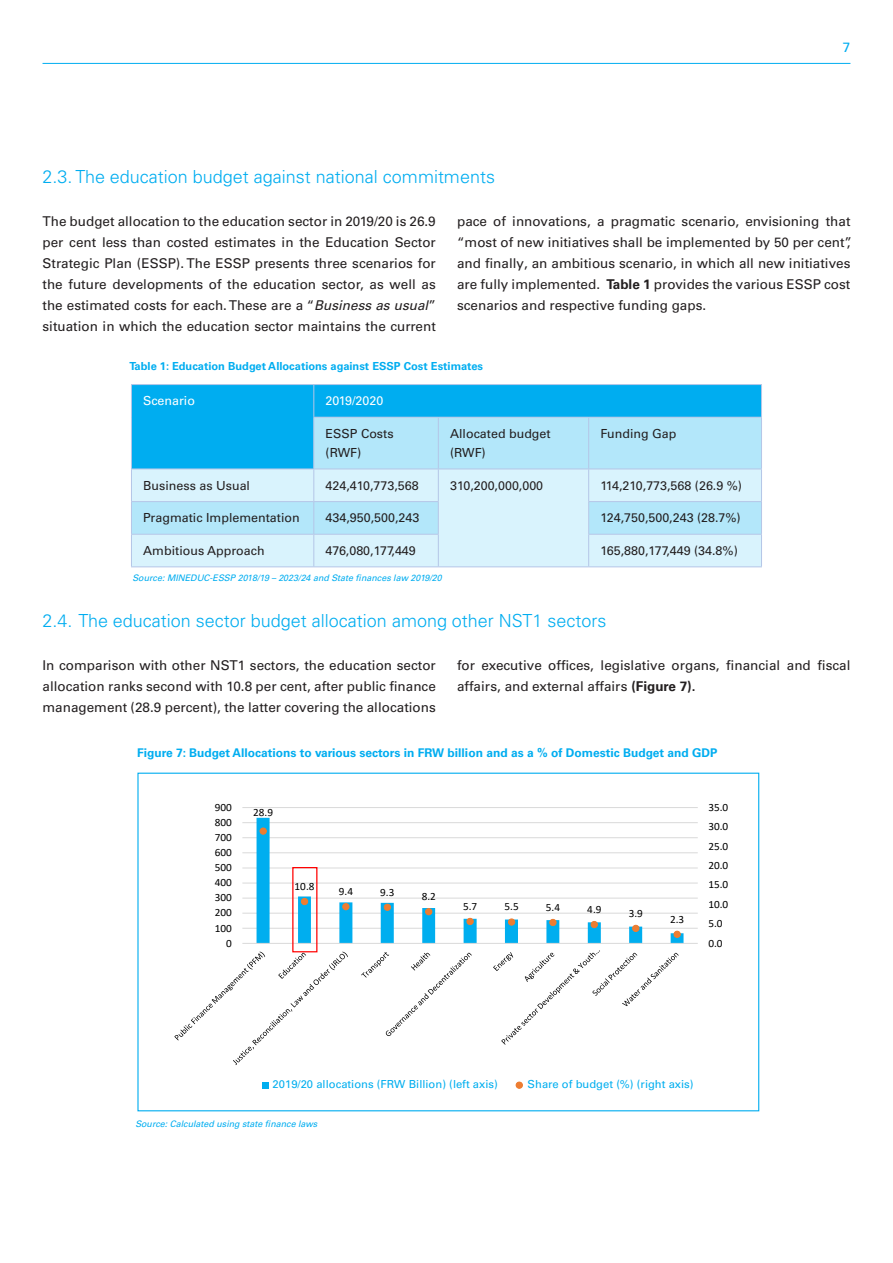
<style>
.page{position:relative;width:893px;height:1263px;background:#fff}
.page>*{position:absolute;margin:0;border:0;box-sizing:border-box;transform-origin:0 0}
.heading_3{font:300 18px "Univers LT Pro 45";color:#00adf0}
.t1{font:13.5px/21px "Univers LT Pro 55 Roman";color:#231f20;text-align:justify}
.t2{font:13.5px "Univers LT Pro 55 Roman";color:#00adf0}
.OPM_Body_text{font:12.45px/19.2px "Univers LT Pro 55 Roman";color:#231f20}
.OPM_Body_text-2{font:12.45px "Univers LT Pro 55 Roman";color:#fff}
.t3{font:700 12px "Univers LT Pro 65";color:#00adf0}
.t4{font:11.1px "Calibri";color:#000}
.t5{font:11.1px "Univers LT Pro 55 Roman";color:#00aeef}
.t6{font:700 11.1px "Univers LT Pro 65";color:#00adf0}
.t7{font:italic 9px "Univers LT Pro 55";color:#00adf0}
.s1{font-family:"Univers LT Pro 55";font-style:italic}
.s2{font-family:"Univers LT Pro 65";font-weight:700}
</style>
<div class="page">
<hr style="left:43px;top:63px;width:807px;height:1px;background:#00adf0">
<div style="left:132px;top:385px;width:629px;height:32px;background:#00adf0"></div>
<svg style="left:132px;top:417px;width:629px;height:52px;background:#7fd5f6"></svg>
<svg style="left:132px;top:470px;width:629px;height:96px;background:#cfeffc"></svg>
<hr style="left:131px;top:384px;width:183px;height:1px;background:#b4c6e7">
<hr style="left:131px;top:385px;width:1px;height:32px;background:#b4c6e7">
<hr style="left:131px;top:417px;width:1px;height:52px;background:#b4c6e7">
<hr style="left:314px;top:384px;width:124px;height:1px;background:#b4c6e7">
<hr style="left:313px;top:385px;width:1px;height:32px;background:#b4c6e7">
<hr style="left:438px;top:384px;width:151px;height:1px;background:#b4c6e7">
<hr style="left:589px;top:384px;width:173px;height:1px;background:#b4c6e7">
<hr style="left:761px;top:385px;width:1px;height:32px;background:#b4c6e7">
<hr style="left:313px;top:417px;width:125px;height:1px;background:#b4c6e7">
<hr style="left:313px;top:418px;width:1px;height:51px;background:#b4c6e7">
<hr style="left:438px;top:417px;width:151px;height:1px;background:#b4c6e7">
<hr style="left:438px;top:418px;width:1px;height:51px;background:#b4c6e7">
<hr style="left:589px;top:417px;width:173px;height:1px;background:#b4c6e7">
<hr style="left:588px;top:418px;width:1px;height:51px;background:#b4c6e7">
<hr style="left:761px;top:418px;width:1px;height:51px;background:#b4c6e7">
<hr style="left:131px;top:469px;width:183px;height:1px;background:#b4c6e7">
<hr style="left:131px;top:469px;width:1px;height:32px;background:#b4c6e7">
<hr style="left:314px;top:469px;width:124px;height:1px;background:#b4c6e7">
<hr style="left:313px;top:469px;width:1px;height:32px;background:#b4c6e7">
<hr style="left:438px;top:469px;width:151px;height:1px;background:#b4c6e7">
<hr style="left:438px;top:469px;width:1px;height:32px;background:#b4c6e7">
<hr style="left:438px;top:566px;width:151px;height:1px;background:#b4c6e7">
<hr style="left:589px;top:469px;width:173px;height:1px;background:#b4c6e7">
<hr style="left:588px;top:469px;width:1px;height:32px;background:#b4c6e7">
<hr style="left:761px;top:469px;width:1px;height:32px;background:#b4c6e7">
<hr style="left:131px;top:501px;width:183px;height:1px;background:#b4c6e7">
<hr style="left:131px;top:502px;width:1px;height:32px;background:#b4c6e7">
<hr style="left:314px;top:501px;width:125px;height:1px;background:#b4c6e7">
<hr style="left:313px;top:502px;width:1px;height:32px;background:#b4c6e7">
<hr style="left:438px;top:502px;width:1px;height:32px;background:#b4c6e7">
<hr style="left:588px;top:501px;width:174px;height:1px;background:#b4c6e7">
<hr style="left:588px;top:502px;width:1px;height:32px;background:#b4c6e7">
<hr style="left:761px;top:502px;width:1px;height:32px;background:#b4c6e7">
<hr style="left:131px;top:534px;width:183px;height:1px;background:#b4c6e7">
<hr style="left:131px;top:535px;width:1px;height:31px;background:#b4c6e7">
<hr style="left:314px;top:534px;width:125px;height:1px;background:#b4c6e7">
<hr style="left:313px;top:535px;width:1px;height:31px;background:#b4c6e7">
<hr style="left:438px;top:535px;width:1px;height:31px;background:#b4c6e7">
<hr style="left:131px;top:566px;width:183px;height:1px;background:#b4c6e7">
<hr style="left:314px;top:566px;width:124px;height:1px;background:#b4c6e7">
<hr style="left:588px;top:534px;width:174px;height:1px;background:#b4c6e7">
<hr style="left:588px;top:535px;width:1px;height:31px;background:#b4c6e7">
<hr style="left:761px;top:535px;width:1px;height:31px;background:#b4c6e7">
<hr style="left:589px;top:566px;width:173px;height:1px;background:#b4c6e7">
<svg style="left:174px;top:807px;width:524px;height:282px"></svg>
<p class="heading_3" style="left:43px;top:166px;width:454px">2.3. The education budget against national commitments</p>
<p class="t2" style="left:843px;top:39px;width:9px">7</p>
<p class="t1" style="left:43px;top:211px;width:395px">The budget allocation to the education sector in 2019/20 is 26.9 per cent less than costed estimates in the Education Sector Strategic Plan (ESSP). The ESSP presents three scenarios for the future developments of the education sector, as well as the estimated costs for each. These are a “<span class="s1">Business as usual</span>” situation in which the education sector maintains the current</p>
<p class="t1" style="left:457px;top:211px;width:396px;text-align:left">pace of innovations, a pragmatic scenario, envisioning that “most of new initiatives shall be implemented by 50 per cent”, and finally, an ambitious scenario, in which all new initiatives are fully implemented. <span class="s2">Table 1</span> provides the various ESSP cost scenarios and respective funding gaps.</p>
<p class="t6" style="left:130px;top:360px;width:355px">Table 1: Education Budget Allocations against ESSP Cost Estimates</p>
<p class="OPM_Body_text-2" style="left:143px;top:393px;width:53px">Scenario</p>
<p class="OPM_Body_text-2" style="left:326px;top:393px;width:59px">2019/2020</p>
<p class="OPM_Body_text" style="left:326px;top:424px;width:69px">ESSP Costs (RWF)</p>
<p class="OPM_Body_text" style="left:450px;top:424px;width:102px">Allocated budget (RWF)</p>
<p class="OPM_Body_text" style="left:600px;top:424px;width:78px">Funding Gap</p>
<p class="OPM_Body_text" style="left:143px;top:476px;width:108px">Business as Usual</p>
<p class="OPM_Body_text" style="left:326px;top:476px;width:95px">424,410,773,568</p>
<p class="OPM_Body_text" style="left:450px;top:476px;width:95px">310,200,000,000</p>
<p class="OPM_Body_text" style="left:600px;top:476px;width:143px">114,210,773,568 (26.9 %)</p>
<p class="OPM_Body_text" style="left:143px;top:508px;width:158px">Pragmatic Implementation</p>
<p class="OPM_Body_text" style="left:326px;top:508px;width:95px">434,950,500,243</p>
<p class="OPM_Body_text" style="left:600px;top:508px;width:142px">124,750,500,243 (28.7%)</p>
<p class="OPM_Body_text" style="left:143px;top:541px;width:123px">Ambitious Approach</p>
<p class="OPM_Body_text" style="left:326px;top:541px;width:92px">476,080,177,449</p>
<p class="OPM_Body_text" style="left:600px;top:541px;width:139px">165,880,177,449 (34.8%)</p>
<p class="t7" style="left:133px;top:572px;width:311px">Source: MINEDUC-ESSP 2018/19 – 2023/24 and State finances law 2019/20</p>
<p class="heading_3" style="left:43px;top:609px;width:565px">2.4. The education sector budget allocation among other NST1 sectors</p>
<p class="t1" style="left:43px;top:655px;width:395px">In comparison with other NST1 sectors, the education sector allocation ranks second with 10.8 per cent, after public finance management (28.9 percent), the latter covering the allocations</p>
<p class="t1" style="left:457px;top:655px;width:395px">for executive offices, legislative organs, financial and fiscal affairs, and external affairs <span class="s2">(Figure 7).</span></p>
<p class="t3" style="left:137px;top:746px;width:582px">Figure 7: Budget Allocations to various sectors in FRW billion and as a % of Domestic Budget and GDP</p>
<p class="t4" style="left:215px;top:799px;width:19px">900</p>
<p class="t4" style="left:253px;top:804px;width:21px">28.9</p>
<p class="t4" style="left:708px;top:799px;width:21px">35.0</p>
<p class="t4" style="left:215px;top:814px;width:19px">800</p>
<p class="t4" style="left:708px;top:819px;width:21px">30.0</p>
<p class="t4" style="left:215px;top:829px;width:19px">700</p>
<p class="t4" style="left:215px;top:845px;width:19px">600</p>
<p class="t4" style="left:708px;top:838px;width:21px">25.0</p>
<p class="t4" style="left:215px;top:860px;width:19px">500</p>
<p class="t4" style="left:708px;top:857px;width:21px">20.0</p>
<p class="t4" style="left:215px;top:875px;width:19px">400</p>
<p class="t4" style="left:215px;top:890px;width:19px">300</p>
<p class="t4" style="left:215px;top:905px;width:19px">200</p>
<p class="t4" style="left:215px;top:920px;width:19px">100</p>
<p class="t4" style="left:295px;top:878px;width:21px">10.8</p>
<p class="t4" style="left:339px;top:884px;width:16px">9.4</p>
<p class="t4" style="left:380px;top:884px;width:16px">9.3</p>
<p class="t4" style="left:422px;top:889px;width:16px">8.2</p>
<p class="t4" style="left:463px;top:898px;width:16px">5.7</p>
<p class="t4" style="left:504px;top:899px;width:16px">5.5</p>
<p class="t4" style="left:546px;top:899px;width:16px">5.4</p>
<p class="t4" style="left:587px;top:901px;width:16px">4.9</p>
<p class="t4" style="left:629px;top:905px;width:16px">3.9</p>
<p class="t4" style="left:670px;top:911px;width:16px">2.3</p>
<p class="t4" style="left:708px;top:877px;width:21px">15.0</p>
<p class="t4" style="left:708px;top:896px;width:21px">10.0</p>
<p class="t4" style="left:708px;top:916px;width:16px">5.0</p>
<p class="t4" style="left:226px;top:935px;width:7px">0</p>
<p class="t4" style="left:708px;top:935px;width:16px">0.0</p>
<p class="t5" style="left:273px;top:1078px;width:227px">2019/20 allocations (FRW Billion) (left axis)</p>
<p class="t5" style="left:528px;top:1078px;width:168px">Share of budget (%) (right axis)</p>
<p class="t7" style="left:135px;top:1118px;width:184px">Source: Calculated using state finance laws</p>
</div>
